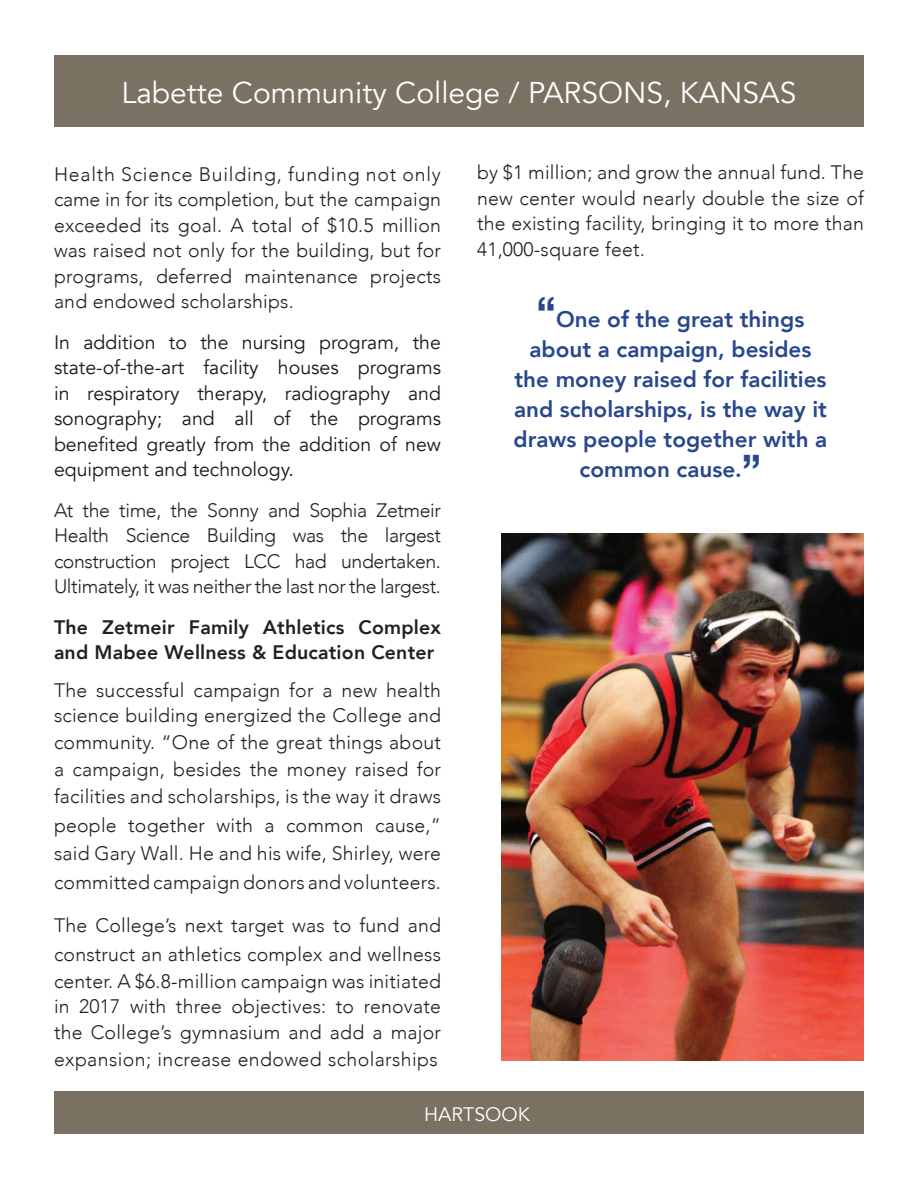
<style>
.page{position:relative;width:918px;height:1188px;background:#fff}
.page>*{position:absolute;margin:0;border:0;box-sizing:border-box;transform-origin:0 0}
.t1{font:30px "Avenir";color:#fff}
.t2{font:800 22.5px/30px "Avenir";color:#28478d;text-align:center}
.t3{font:300 19.5px/25.5px "Avenir";letter-spacing:.01em;color:#231f20;text-align:justify}
.t4{font:19.5px/25.5px "Avenir";color:#1a1a1a;text-align:justify}
.t5{font:800 19.5px/25.5px "Avenir";letter-spacing:.01em;color:#231f20}
.t6{font:19.5px "Avenir";color:#fff}
.s1{font-family:"Helvetica Neue";font-weight:700;font-size:42px}
</style>
<div class="page">
<img style="left:502px;top:533px;width:362px;height:527px">
<div style="left:54px;top:55px;width:810px;height:72px;background:#7a7162"></div>
<div style="left:54px;top:1092px;width:810px;height:42px;background:#7a7162"></div>
<p class="t1" style="left:121px;top:74px;width:677px">Labette Community College / PARSONS, KANSAS</p>
<p class="t3" style="left:54px;top:161px;width:389px">Health Science Building, funding not only came in for its completion, but the campaign exceeded its goal. A total of $10.5 million was raised not only for the building, but for programs, deferred maintenance projects and endowed scholarships.</p>
<p class="t4" style="left:54px;top:329px;width:389px">In addition to the nursing program, the state-of-the-art facility houses programs in respiratory therapy, radiography and sonography; and all of the programs benefited greatly from the addition of new equipment and technology.</p>
<p class="t3" style="left:54px;top:497px;width:389px">At the time, the Sonny and Sophia Zetmeir Health Science Building was the largest construction project LCC had undertaken.<br>Ultimately, it was neither the last nor the largest.</p>
<p class="t5" style="left:54px;top:614px;width:388px">The Zetmeir Family Athletics Complex and Mabee Wellness &amp; Education Center</p>
<p class="t3" style="left:54px;top:676px;width:389px;line-height:27.5px">The successful campaign for a new health science building energized the College and community. “One of the great things about a campaign, besides the money raised for facilities and scholarships, is the way it draws people together with a common cause,” said Gary Wall. He and his wife, Shirley, were committed campaign donors and volunteers.</p>
<p class="t3" style="left:54px;top:912px;width:389px;line-height:26.7px">The College’s next target was to fund and construct an athletics complex and wellness center. A $6.8-million campaign was initiated in 2017 with three objectives: to renovate the College’s gymnasium and add a major expansion; increase endowed scholarships</p>
<p class="t3" style="left:477px;top:160px;width:389px">by $1 million; and grow the annual fund. The new center would nearly double the size of the existing facility, bringing it to more than 41,000-square feet.</p>
<p class="t2" style="left:514px;top:305px;width:315px"><span class="s1">“</span>One of the great things about a campaign, besides the money raised for facilities and scholarships, is the way it draws people together with a common cause.<span class="s1">”</span></p>
<p class="t6" style="left:424px;top:1102px;width:107px">HARTSOOK</p>
</div>
